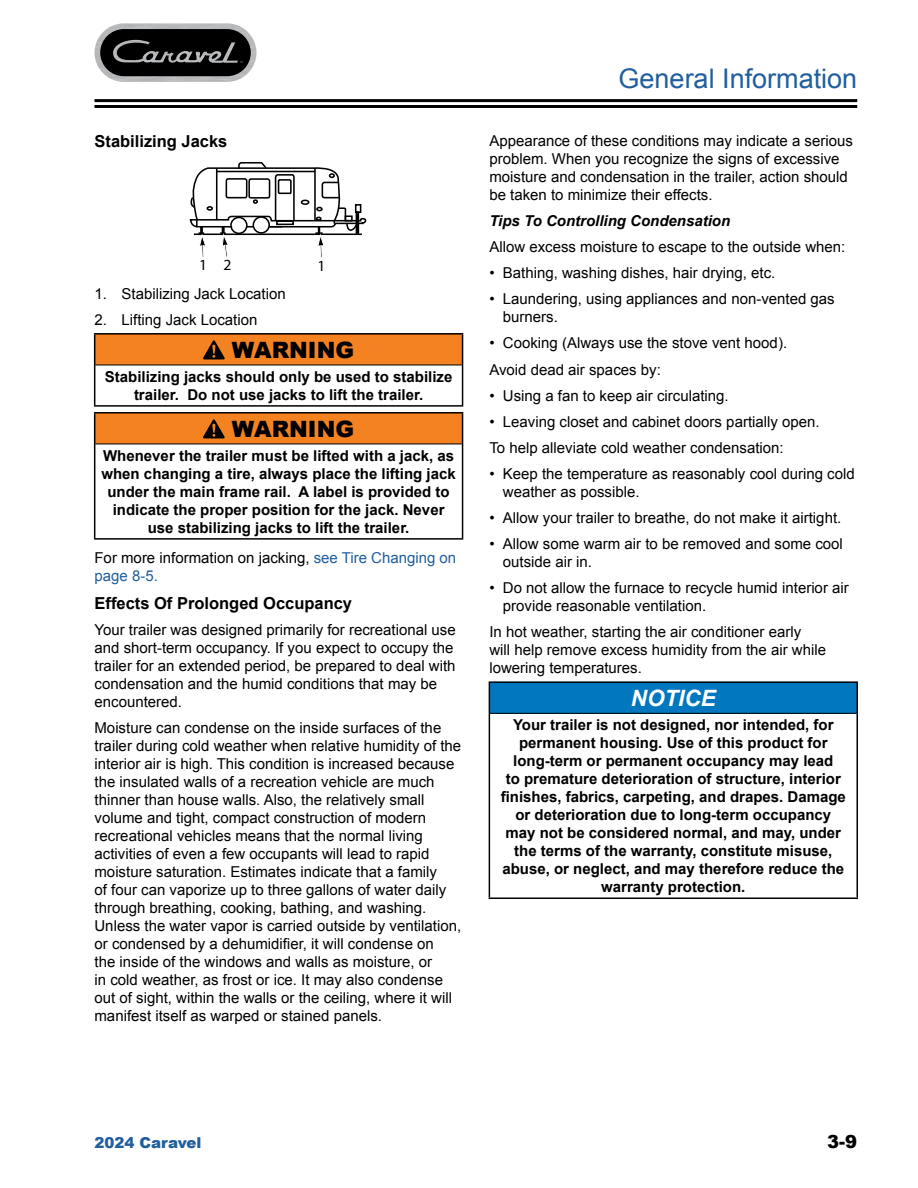
<style>
.page{position:relative;width:918px;height:1188px;background:#fff}
.page>*{position:absolute;margin:0;border:0;box-sizing:border-box;transform-origin:0 0}
.t1{font:27px "Arial";color:#215e9e}
.t2{font:900 22.5px "Arial";color:#000}
.t3{font:italic 700 22.5px "Arial";color:#fff}
.t4{font:900 18px "Arial";color:#000}
.t5{font:700 16.5px "Arial";color:#000}
.t6{font:15.6px "Helvetica";color:#000}
.t7{font:15px/18px "Arial";color:#000}
.t8{font:700 15px/18px "Arial";color:#000;text-align:center}
.t9{font:italic 700 15px "Arial";color:#000}
.t10{font:900 15px "Arial";color:#215e9e}
.s1{color:#215e9e}
</style>
<div class="page">
<hr style="left:94px;top:105px;width:763px;height:3px;background:#000">
<hr style="left:94px;top:99px;width:763px;height:3px;background:#000">
<img style="left:94px;top:23px;width:162px;height:59px;border-radius:29px">
<svg style="left:100px;top:29px;width:151px;height:47px;background:#222"></svg>
<svg style="left:189px;top:162px;width:178px;height:96px"></svg>
<div style="left:95px;top:334px;width:368px;height:31px;background:#f58220"></div>
<hr style="left:94px;top:333px;width:369px;height:2px;background:#000">
<hr style="left:94px;top:335px;width:1px;height:30px;background:#000">
<hr style="left:462px;top:335px;width:1px;height:30px;background:#000">
<hr style="left:94px;top:365px;width:1px;height:40px;background:#000">
<hr style="left:462px;top:365px;width:1px;height:40px;background:#000">
<hr style="left:94px;top:405px;width:369px;height:2px;background:#000">
<hr style="left:95px;top:365px;width:367px;height:1px;background:#000">
<svg style="left:203px;top:340px;width:22px;height:19px"></svg>
<div style="left:95px;top:413px;width:368px;height:31px;background:#f58220"></div>
<hr style="left:94px;top:412px;width:369px;height:2px;background:#000">
<hr style="left:94px;top:414px;width:1px;height:30px;background:#000">
<hr style="left:462px;top:414px;width:1px;height:30px;background:#000">
<hr style="left:94px;top:444px;width:1px;height:94px;background:#000">
<hr style="left:462px;top:444px;width:1px;height:94px;background:#000">
<hr style="left:94px;top:538px;width:369px;height:2px;background:#000">
<hr style="left:95px;top:444px;width:367px;height:1px;background:#000">
<svg style="left:203px;top:419px;width:22px;height:19px"></svg>
<div style="left:489px;top:682px;width:368px;height:31px;background:#0077be"></div>
<hr style="left:489px;top:681px;width:369px;height:2px;background:#000">
<hr style="left:489px;top:683px;width:1px;height:30px;background:#000">
<hr style="left:856px;top:683px;width:2px;height:30px;background:#000">
<hr style="left:489px;top:713px;width:1px;height:185px;background:#000">
<hr style="left:856px;top:713px;width:2px;height:185px;background:#000">
<hr style="left:489px;top:898px;width:369px;height:1px;background:#000">
<hr style="left:490px;top:713px;width:366px;height:1px;background:#000">
<p class="t5" style="left:94px;top:130px;width:134px">Stabilizing Jacks</p>
<p class="t6" style="left:199px;top:255px;width:34px">1 2</p>
<p class="t6" style="left:317px;top:256px;width:9px">1</p>
<p class="t7" style="left:94px;top:285px;width:193px">1. Stabilizing Jack Location</p>
<p class="t7" style="left:94px;top:311px;width:164px">2. Lifting Jack Location</p>
<h2 class="t2" style="left:232px;top:334px;width:124px">WARNING</h2>
<p class="t8" style="left:105px;top:368px;width:349px">Stabilizing jacks should only be used to stabilize trailer. Do not use jacks to lift the trailer.</p>
<h2 class="t2" style="left:232px;top:413px;width:124px">WARNING</h2>
<p class="t8" style="left:101px;top:447px;width:356px">Whenever the trailer must be lifted with a jack, as when changing a tire, always place the lifting jack under the main frame rail. A label is provided to indicate the proper position for the jack. Never use stabilizing jacks to lift the trailer.</p>
<p class="t7" style="left:94px;top:549px;width:363px">For more information on jacking, <span class="s1">see Tire Changing on page 8-5.</span></p>
<p class="t5" style="left:94px;top:592px;width:259px">Effects Of Prolonged Occupancy</p>
<p class="t7" style="left:94px;top:621px;width:363px">Your trailer was designed primarily for recreational use and short-term occupancy. If you expect to occupy the trailer for an extended period, be prepared to deal with condensation and the humid conditions that may be encountered.</p>
<p class="t7" style="left:94px;top:719px;width:368px">Moisture can condense on the inside surfaces of the trailer during cold weather when relative humidity of the interior air is high. This condition is increased because the insulated walls of a recreation vehicle are much thinner than house walls. Also, the relatively small volume and tight, compact construction of modern recreational vehicles means that the normal living activities of even a few occupants will lead to rapid moisture saturation. Estimates indicate that a family<br>of four can vaporize up to three gallons of water daily through breathing, cooking, bathing, and washing.<br>Unless the water vapor is carried outside by ventilation, or condensed by a dehumidifier, it will condense on<br>the inside of the windows and walls as moisture, or<br>in cold weather, as frost or ice. It may also condense out of sight, within the walls or the ceiling, where it will manifest itself as warped or stained panels.</p>
<h1 class="t1" style="left:619px;top:61px;width:240px">General Information</h1>
<p class="t7" style="left:489px;top:132px;width:365px">Appearance of these conditions may indicate a serious problem. When you recognize the signs of excessive moisture and condensation in the trailer, action should be taken to minimize their effects.</p>
<p class="t9" style="left:489px;top:211px;width:242px">Tips To Controlling Condensation</p>
<p class="t7" style="left:489px;top:238px;width:357px">Allow excess moisture to escape to the outside when:</p>
<p class="t7" style="left:489px;top:264px;width:285px">• Bathing, washing dishes, hair drying, etc.</p>
<p class="t7" style="left:503px;top:290px;width:333px;text-indent:-14px">• Laundering, using appliances and non-vented gas burners.</p>
<p class="t7" style="left:489px;top:330px;width:299px;line-height:26.1px">• Cooking (Always use the stove vent hood).<br>Avoid dead air spaces by:</p>
<p class="t7" style="left:489px;top:387px;width:238px">• Using a fan to keep air circulating.</p>
<p class="t7" style="left:489px;top:409px;width:329px;line-height:26.1px">• Leaving closet and cabinet doors partially open.<br>To help alleviate cold weather condensation:</p>
<p class="t7" style="left:503px;top:465px;width:353px;text-indent:-14px">• Keep the temperature as reasonably cool during cold weather as possible.</p>
<p class="t7" style="left:489px;top:509px;width:351px">• Allow your trailer to breathe, do not make it airtight.</p>
<p class="t7" style="left:503px;top:535px;width:342px;text-indent:-14px">• Allow some warm air to be removed and some cool outside air in.</p>
<p class="t7" style="left:503px;top:579px;width:347px;text-indent:-14px">• Do not allow the furnace to recycle humid interior air provide reasonable ventilation.</p>
<p class="t7" style="left:489px;top:623px;width:338px">In hot weather, starting the air conditioner early<br>will help remove excess humidity from the air while lowering temperatures.</p>
<h2 class="t3" style="left:631px;top:683px;width:87px">NOTICE</h2>
<p class="t8" style="left:501px;top:716px;width:347px">Your trailer is not designed, nor intended, for permanent housing. Use of this product for long-term or permanent occupancy may lead<br>to premature deterioration of structure, interior finishes, fabrics, carpeting, and drapes. Damage or deterioration due to long-term occupancy may not be considered normal, and may, under the terms of the warranty, constitute misuse, abuse, or neglect, and may therefore reduce the warranty protection.</p>
<p class="t10" style="left:94px;top:1131px;width:109px">2024 Caravel</p>
<p class="t4" style="left:827px;top:1128px;width:32px">3-9</p>
</div>
